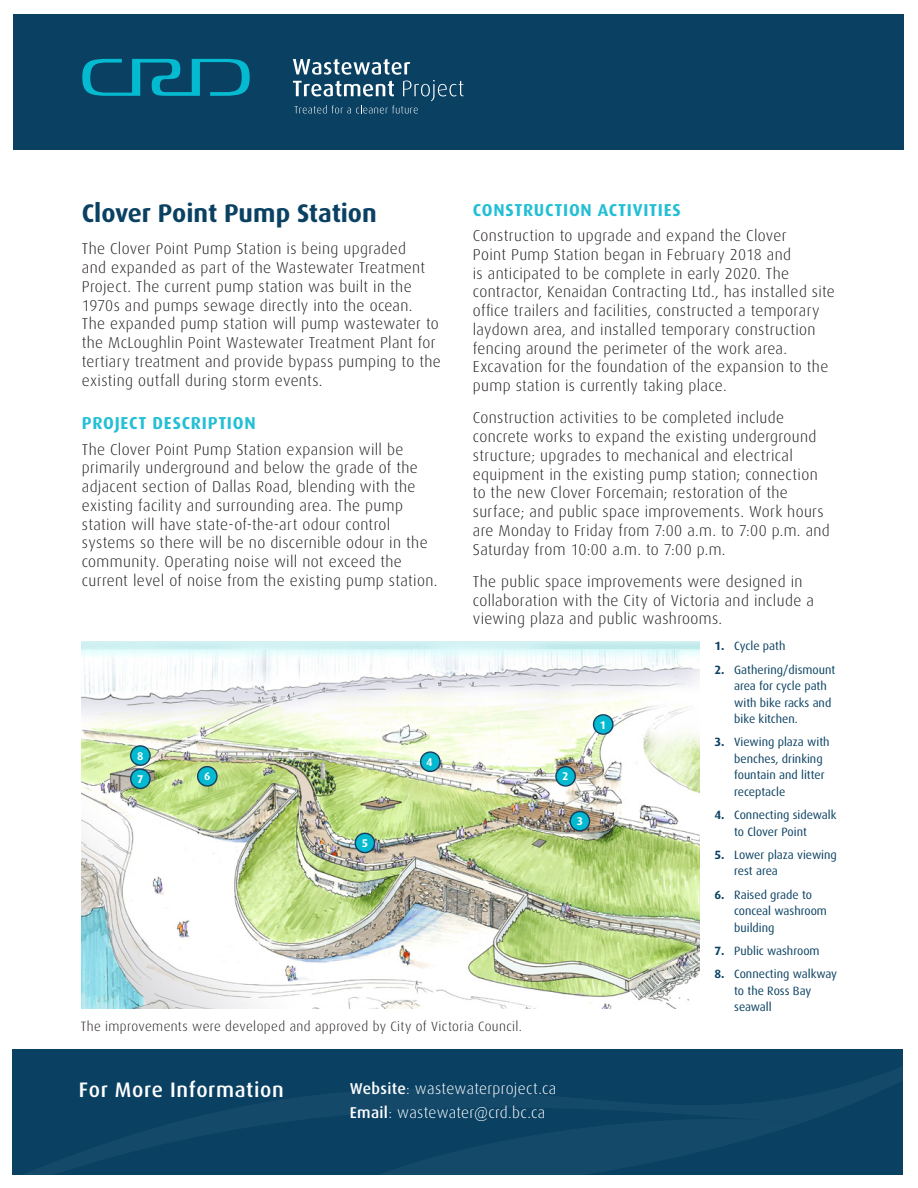
<style>
.page{position:relative;width:918px;height:1188px;background:#fff}
.page>*{position:absolute;margin:0;border:0;box-sizing:border-box;transform-origin:0 0}
.CRD_Body{font:700 25.5px "Dax OT";letter-spacing:-.005em;color:#0a4162}
.t1{font:500 21px "Dax OT";letter-spacing:.03em;color:#fff}
.CRD_H2__all_caps{font:700 17.25px "Dax OT";letter-spacing:.045em;color:#23bfd5}
.CRD_Body-2{font:300 15.75px/18.8px "Dax OT";letter-spacing:.025em;color:#231f20}
.CRD_Body-3{font:300 15.75px "Dax OT";letter-spacing:.02em;color:#fff}
.CRD_Body-4{font:300 13.5px "Dax OT";letter-spacing:.03em;color:#231f20}
.t2{font:12px/16.5px "Dax OT";color:#0a4162}
.t3{font:700 11.25px "Dax OT";color:#fff}
.s1{font-weight:700}
.s2{font-weight:500}
</style>
<div class="page">
<div style="left:14px;top:14px;width:890px;height:136px;background:#0a4162"></div>
<svg style="left:82px;top:59px;width:168px;height:37px"></svg>
<svg style="left:293px;top:59px;width:170px;height:55px"></svg>
<div style="left:12px;top:1049px;width:891px;height:126px;background:#0a4163"></div>
<svg style="left:24px;top:1067px;width:879px;height:108px"></svg>
<svg style="left:352px;top:1119px;width:449px;height:56px"></svg>
<img style="left:81px;top:641px;width:619px;height:367px">
<svg style="left:593px;top:714px;width:21px;height:21px"></svg>
<svg style="left:555px;top:766px;width:21px;height:21px"></svg>
<svg style="left:570px;top:811px;width:20px;height:21px"></svg>
<svg style="left:420px;top:751px;width:21px;height:21px"></svg>
<svg style="left:355px;top:833px;width:20px;height:20px"></svg>
<svg style="left:197px;top:766px;width:21px;height:21px"></svg>
<svg style="left:130px;top:745px;width:21px;height:44px"></svg>
<p class="CRD_Body" style="left:82px;top:189px;width:297px">Clover Point Pump Station</p>
<p class="CRD_Body-2" style="left:82px;top:237px;width:361px">The Clover Point Pump Station is being upgraded<br>and expanded as part of the Wastewater Treatment Project. The current pump station was built in the 1970s and pumps sewage directly into the ocean.<br>The expanded pump station will pump wastewater to the McLoughlin Point Wastewater Treatment Plant for tertiary treatment and provide bypass pumping to the existing outfall during storm events.</p>
<p class="CRD_H2__all_caps" style="left:82px;top:407px;width:175px">PROJECT DESCRIPTION</p>
<p class="CRD_Body-2" style="left:82px;top:437px;width:357px">The Clover Point Pump Station expansion will be primarily underground and below the grade of the adjacent section of Dallas Road, blending with the existing facility and surrounding area. The pump station will have state-of-the-art odour control systems so there will be no discernible odour in the community. Operating noise will not exceed the current level of noise from the existing pump station.</p>
<p class="CRD_H2__all_caps" style="left:473px;top:193px;width:209px">CONSTRUCTION ACTIVITIES</p>
<p class="CRD_Body-2" style="left:473px;top:224px;width:363px">Construction to upgrade and expand the Clover<br>Point Pump Station began in February 2018 and<br>is anticipated to be complete in early 2020. The contractor, Kenaidan Contracting Ltd., has installed site office trailers and facilities, constructed a temporary laydown area, and installed temporary construction fencing around the perimeter of the work area.<br>Excavation for the foundation of the expansion to the pump station is currently taking place.</p>
<p class="CRD_Body-2" style="left:473px;top:406px;width:359px">Construction activities to be completed include concrete works to expand the existing underground structure; upgrades to mechanical and electrical equipment in the existing pump station; connection to the new Clover Forcemain; restoration of the surface; and public space improvements. Work hours are Monday to Friday from 7:00 a.m. to 7:00 p.m. and Saturday from 10:00 a.m. to 7:00 p.m.</p>
<p class="CRD_Body-2" style="left:473px;top:569px;width:343px">The public space improvements were designed in collaboration with the City of Victoria and include a viewing plaza and public washrooms.</p>
<p class="t2" style="left:714px;top:636px;width:73px"><span class="s1">1.</span> Cycle path</p>
<p class="t2" style="left:734px;top:659px;width:103px;text-indent:-20px"><span class="s1">2.</span> Gathering/dismount area for cycle path with bike racks and bike kitchen.</p>
<p class="t2" style="left:734px;top:732px;width:97px;text-indent:-20px"><span class="s1">3.</span> Viewing plaza with benches, drinking fountain and litter receptacle</p>
<p class="t2" style="left:734px;top:805px;width:104px;text-indent:-20px"><span class="s1">4.</span> Connecting sidewalk to Clover Point</p>
<p class="t2" style="left:734px;top:844px;width:104px;text-indent:-20px"><span class="s1">5.</span> Lower plaza viewing rest area</p>
<p class="t2" style="left:734px;top:884px;width:94px;text-indent:-20px"><span class="s1">6.</span> Raised grade to conceal washroom building</p>
<p class="t2" style="left:714px;top:940px;width:107px"><span class="s1">7.</span> Public washroom</p>
<p class="t2" style="left:734px;top:964px;width:104px;text-indent:-20px"><span class="s1">8.</span> Connecting walkway to the Ross Bay seawall</p>
<p class="CRD_Body-4" style="left:81px;top:1014px;width:443px">The improvements were developed and approved by City of Victoria Council.</p>
<p class="t3" style="left:600px;top:714px;width:8px">1</p>
<p class="t3" style="left:137px;top:745px;width:8px">8</p>
<p class="t3" style="left:426px;top:751px;width:8px">4</p>
<p class="t3" style="left:562px;top:766px;width:8px">2</p>
<p class="t3" style="left:137px;top:768px;width:8px">7</p>
<p class="t3" style="left:204px;top:766px;width:8px">6</p>
<p class="t3" style="left:577px;top:811px;width:8px">3</p>
<p class="t3" style="left:362px;top:832px;width:8px">5</p>
<p class="t1" style="left:79px;top:1070px;width:206px">For More Information</p>
<p class="CRD_Body-3" style="left:350px;top:1073px;width:208px"><span class="s2">Website</span>: wastewaterproject.ca</p>
<p class="CRD_Body-3" style="left:350px;top:1097px;width:197px"><span class="s2">Email</span>: wastewater@crd.bc.ca</p>
</div>
